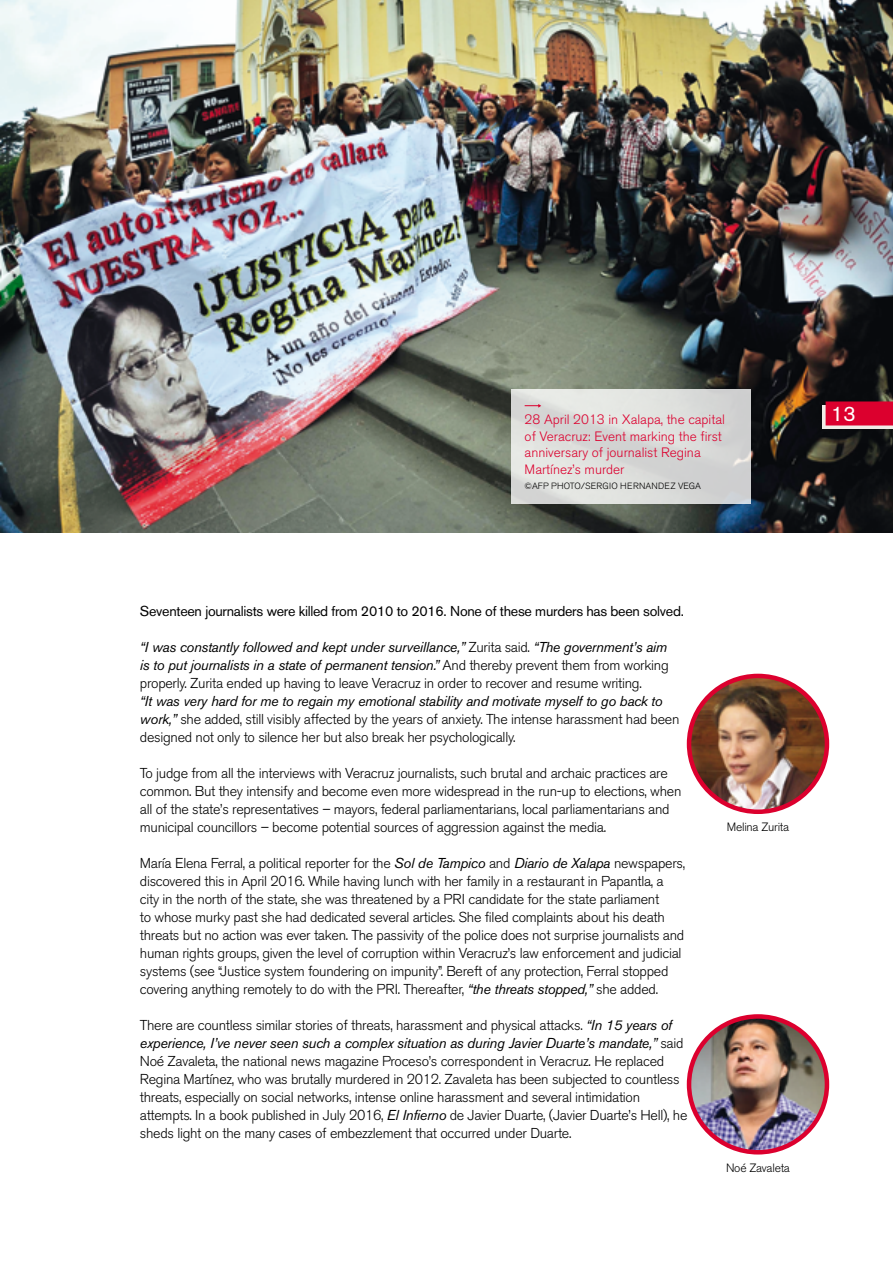
<style>
.page{position:relative;width:893px;height:1263px;background:#fff}
.page>*{position:absolute;margin:0;border:0;box-sizing:border-box;transform-origin:0 0}
.t1{font:21px "Akzidenz Grotesk BE";color:#fff}
.t2{font:300 14.25px/18px "Akzidenz Grotesk BE";letter-spacing:-.02em;color:#000}
.t3{font:14.25px "Akzidenz Grotesk BE";letter-spacing:-.02em;color:#000}
.t4{font:300 13.5px/16.5px "Akzidenz Grotesk BE";color:#dc002e}
.t5{font:300 12px "Akzidenz Grotesk BE";letter-spacing:-.02em;color:#000}
.t6{font:300 9px "Akzidenz Grotesk BE";letter-spacing:.02em;color:#000}
.s1{font-weight:400;font-style:italic}
</style>
<div class="page">
<img style="left:0;top:0;width:893px;height:533px">
<svg style="left:822px;top:405px;width:71px;height:24px"></svg>
<div style="left:826px;top:401px;width:67px;height:24px;background:#dc002e"></div>
<img style="left:689px;top:1016px;width:138px;height:136px">
<div style="left:687px;top:1014px;width:142px;height:140px;border:4px solid #dc002e;border-radius:50%"></div>
<img style="left:689px;top:676px;width:138px;height:136px">
<div style="left:687px;top:674px;width:142px;height:140px;border:4px solid #dc002e;border-radius:50%"></div>
<svg style="left:512px;top:389px;width:239px;height:115px;background:#dadbd9"></svg>
<svg style="left:525px;top:404px;width:16px;height:4px"></svg>
<p class="t4" style="left:525px;top:411px;width:202px">28 April 2013 in Xalapa, the capital of Veracruz: Event marking the first anniversary of journalist Regina<br>Martínez’s murder</p>
<p class="t6" style="left:525px;top:480px;width:178px">©AFP PHOTO/SERGIO HERNANDEZ VEGA</p>
<h1 class="t1" style="left:831px;top:401px;width:26px">13</h1>
<p class="t3" style="left:140px;top:602px;width:546px">Seventeen journalists were killed from 2010 to 2016. None of these murders has been solved.</p>
<p class="t2" style="left:140px;top:638px;width:530px;text-align:justify"><span class="s1">“I was constantly followed and kept under surveillance,”</span> Zurita said. <span class="s1">“The government’s aim is to put journalists in a state of permanent tension.”</span> And thereby prevent them from working properly. Zurita ended up having to leave Veracruz in order to recover and resume writing.</p>
<p class="t2" style="left:140px;top:692px;width:541px"><span class="s1">“It was very hard for me to regain my emotional stability and motivate myself to go back to work,”</span> she added, still visibly affected by the years of anxiety. The intense harassment had been designed not only to silence her but also break her psychologically.</p>
<p class="t2" style="left:140px;top:764px;width:543px">To judge from all the interviews with Veracruz journalists, such brutal and archaic practices are common. But they intensify and become even more widespread in the run-up to elections, when all of the state’s representatives – mayors, federal parliamentarians, local parliamentarians and municipal councillors – become potential sources of aggression against the media.</p>
<p class="t2" style="left:140px;top:854px;width:547px">María Elena Ferral, a political reporter for the <span class="s1">Sol de Tampico</span> and <span class="s1">Diario de Xalapa</span> newspapers, discovered this in April 2016. While having lunch with her family in a restaurant in Papantla, a city in the north of the state, she was threatened by a PRI candidate for the state parliament<br>to whose murky past she had dedicated several articles. She filed complaints about his death threats but no action was ever taken. The passivity of the police does not surprise journalists and human rights groups, given the level of corruption within Veracruz’s law enforcement and judicial systems (see “Justice system foundering on impunity”. Bereft of any protection, Ferral stopped covering anything remotely to do with the PRI. Thereafter, <span class="s1">“the threats stopped,”</span> she added.</p>
<p class="t2" style="left:140px;top:1016px;width:549px">There are countless similar stories of threats, harassment and physical attacks. <span class="s1">“In 15 years of experience, I’ve never seen such a complex situation as during Javier Duarte’s mandate,”</span> said Noé Zavaleta, the national news magazine Proceso’s correspondent in Veracruz. He replaced Regina Martínez, who was brutally murdered in 2012. Zavaleta has been subjected to countless threats, especially on social networks, intense online harassment and several intimidation attempts. In a book published in July 2016, <span class="s1">El Infierno</span> de Javier Duarte, (Javier Duarte’s Hell), he sheds light on the many cases of embezzlement that occurred under Duarte.</p>
<p class="t5" style="left:727px;top:820px;width:64px">Melina Zurita</p>
<p class="t5" style="left:726px;top:1161px;width:65px">Noé Zavaleta</p>
</div>
